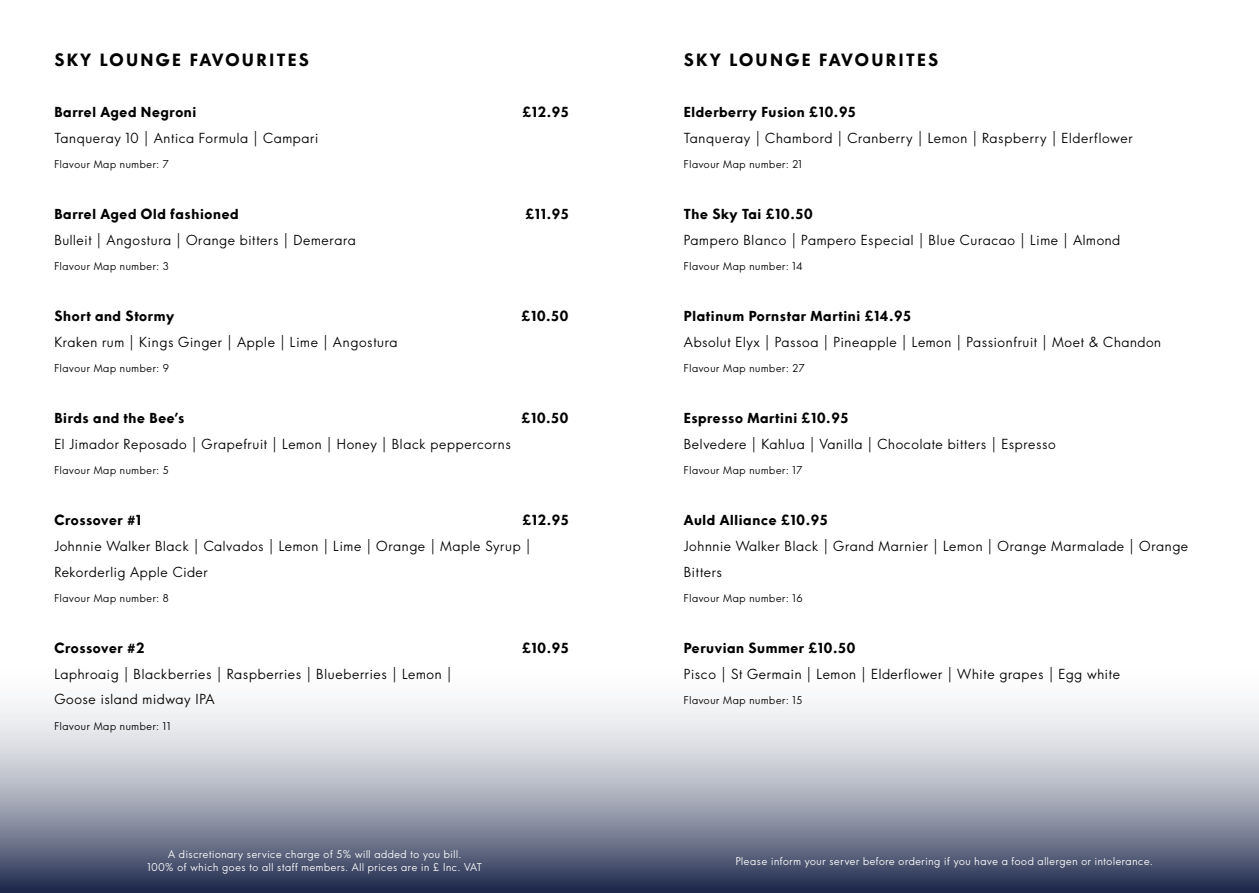
<style>
.page{position:relative;width:1259px;height:893px;background:#fff}
.page>*{position:absolute;margin:0;border:0;box-sizing:border-box;transform-origin:0 0}
.t1{font:700 16.5px "Absolut";letter-spacing:.1em;color:#000}
.t2{font:13.5px/25.5px "Absolut";color:#000}
.t3{font:700 13.5px "Absolut";color:#000}
.t4{font:10.5px "Absolut";color:#000}
.t5{font:10.5px/12.6px "Absolut";color:#fff;text-align:center}
</style>
<div class="page">
<svg style="left:0;top:704px;width:1259px;height:189px;background:#9da1b1"></svg>
<p class="t1" style="left:54px;top:49px;width:256px">SKY LOUNGE FAVOURITES</p>
<p class="t3" style="left:54px;top:103px;width:144px">Barrel Aged Negroni</p>
<p class="t3" style="left:522px;top:103px;width:48px">£12.95</p>
<p class="t2" style="left:54px;top:125px;width:266px">Tanqueray 10 | Antica Formula | Campari</p>
<p class="t4" style="left:54px;top:158px;width:117px">Flavour Map number: 7</p>
<p class="t3" style="left:54px;top:205px;width:186px">Barrel Aged Old fashioned</p>
<p class="t3" style="left:525px;top:205px;width:45px">£11.95</p>
<p class="t2" style="left:54px;top:227px;width:304px">Bulleit | Angostura | Orange bitters | Demerara</p>
<p class="t4" style="left:54px;top:260px;width:117px">Flavour Map number: 3</p>
<p class="t3" style="left:54px;top:307px;width:122px">Short and Stormy</p>
<p class="t3" style="left:521px;top:307px;width:49px">£10.50</p>
<p class="t2" style="left:54px;top:329px;width:345px">Kraken rum | Kings Ginger | Apple | Lime | Angostura</p>
<p class="t4" style="left:54px;top:362px;width:117px">Flavour Map number: 9</p>
<p class="t3" style="left:54px;top:409px;width:132px">Birds and the Bee’s</p>
<p class="t3" style="left:521px;top:409px;width:49px">£10.50</p>
<p class="t2" style="left:54px;top:431px;width:459px">El Jimador Reposado | Grapefruit | Lemon | Honey | Black peppercorns</p>
<p class="t4" style="left:54px;top:464px;width:116px">Flavour Map number: 5</p>
<p class="t3" style="left:54px;top:511px;width:89px">Crossover #1</p>
<p class="t3" style="left:522px;top:511px;width:48px">£12.95</p>
<p class="t2" style="left:54px;top:533px;width:479px">Johnnie Walker Black | Calvados | Lemon | Lime | Orange | Maple Syrup |<br>Rekorderlig Apple Cider</p>
<p class="t4" style="left:54px;top:591px;width:117px">Flavour Map number: 8</p>
<p class="t3" style="left:54px;top:639px;width:92px">Crossover #2</p>
<p class="t3" style="left:522px;top:639px;width:48px">£10.95</p>
<p class="t2" style="left:54px;top:661px;width:400px">Laphroaig | Blackberries | Raspberries | Blueberries | Lemon |<br>Goose island midway IPA</p>
<p class="t4" style="left:54px;top:719px;width:118px">Flavour Map number: 11</p>
<p class="t5" style="left:147px;top:848px;width:337px">A discretionary service charge of 5% will added to you bill.<br>100% of which goes to all staff members. All prices are in £ Inc. VAT</p>
<p class="t1" style="left:683px;top:49px;width:256px">SKY LOUNGE FAVOURITES</p>
<p class="t3" style="left:683px;top:103px;width:174px">Elderberry Fusion £10.95</p>
<p class="t2" style="left:683px;top:125px;width:451px">Tanqueray | Chambord | Cranberry | Lemon | Raspberry | Elderflower</p>
<p class="t4" style="left:683px;top:158px;width:120px">Flavour Map number: 21</p>
<p class="t3" style="left:683px;top:205px;width:131px">The Sky Tai £10.50</p>
<p class="t2" style="left:683px;top:227px;width:438px">Pampero Blanco | Pampero Especial | Blue Curacao | Lime | Almond</p>
<p class="t4" style="left:683px;top:260px;width:121px">Flavour Map number: 14</p>
<p class="t3" style="left:683px;top:307px;width:229px">Platinum Pornstar Martini £14.95</p>
<p class="t2" style="left:683px;top:329px;width:479px">Absolut Elyx | Passoa | Pineapple | Lemon | Passionfruit | Moet &amp; Chandon</p>
<p class="t4" style="left:683px;top:362px;width:123px">Flavour Map number: 27</p>
<p class="t3" style="left:683px;top:409px;width:166px">Espresso Martini £10.95</p>
<p class="t2" style="left:683px;top:431px;width:374px">Belvedere | Kahlua | Vanilla | Chocolate bitters | Espresso</p>
<p class="t4" style="left:683px;top:464px;width:121px">Flavour Map number: 17</p>
<p class="t3" style="left:683px;top:511px;width:146px">Auld Alliance £10.95</p>
<p class="t2" style="left:683px;top:533px;width:506px">Johnnie Walker Black | Grand Marnier | Lemon | Orange Marmalade | Orange<br>Bitters</p>
<p class="t4" style="left:683px;top:591px;width:121px">Flavour Map number: 16</p>
<p class="t3" style="left:683px;top:639px;width:174px">Peruvian Summer £10.50</p>
<p class="t2" style="left:683px;top:661px;width:438px">Pisco | St Germain | Lemon | Elderflower | White grapes | Egg white</p>
<p class="t4" style="left:683px;top:693px;width:120px">Flavour Map number: 15</p>
<p class="t5" style="left:735px;top:855px;width:419px">Please inform your server before ordering if you have a food allergen or intolerance.</p>
</div>
